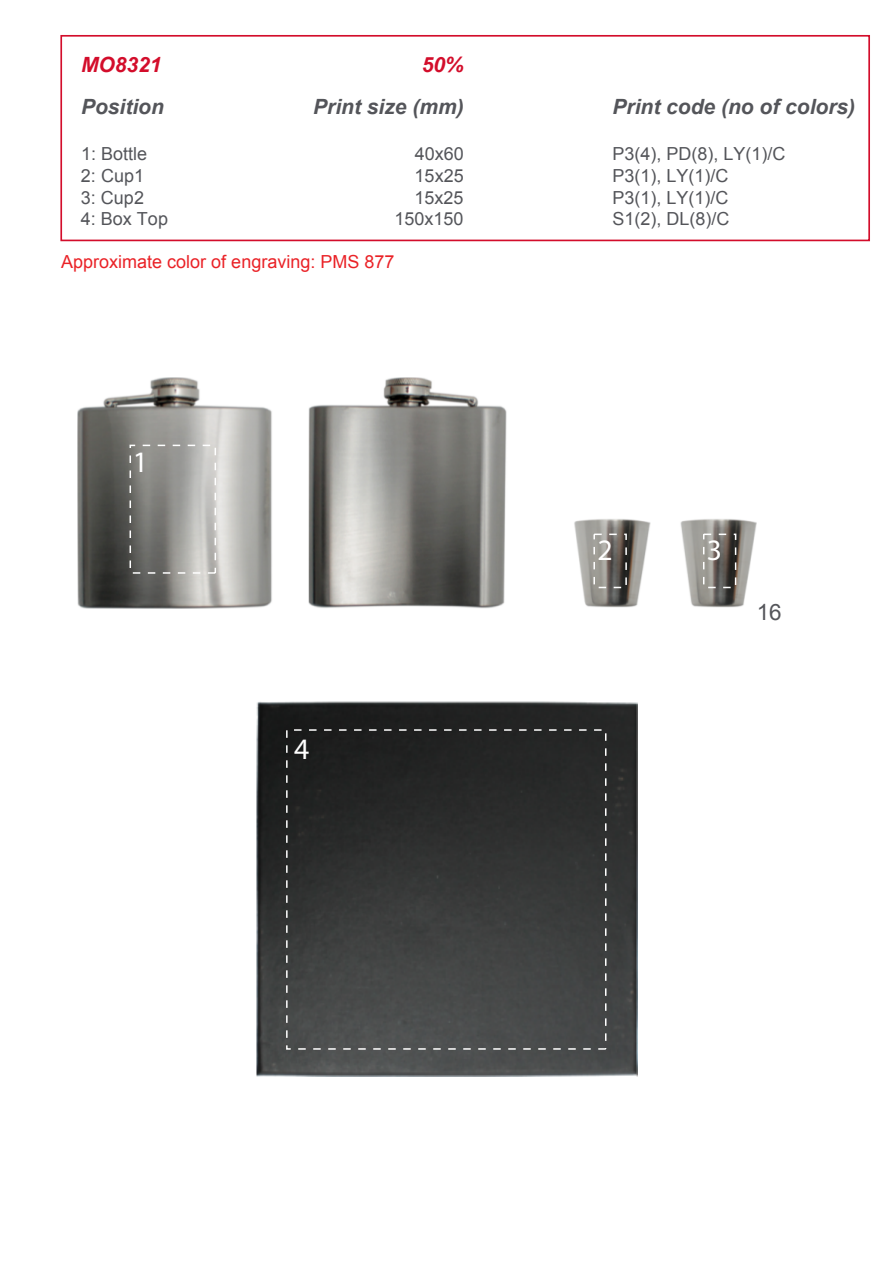
<style>
.page{position:relative;width:893px;height:1263px;background:#fff}
.page>*{position:absolute;margin:0;border:0;box-sizing:border-box;transform-origin:0 0}
.t1{font:29.7px "Myriad Pro";color:#fff}
.t2{font:22.5px "Arial";color:#54555a}
.t3{font:italic 700 21px "Arial";color:#54555a}
.t4{font:italic 700 21px "Arial";color:#d30d2b}
.t5{font:18px "Arial";color:#54555a}
.t6{font:18px "Arial";color:#ea2227}
</style>
<div class="page">
<img style="left:680px;top:519px;width:77px;height:88px">
<img style="left:574px;top:519px;width:76px;height:88px">
<img style="left:308px;top:378px;width:199px;height:231px">
<img style="left:77px;top:378px;width:195px;height:231px">
<img style="left:256px;top:702px;width:382px;height:375px">
<div style="left:60px;top:35px;width:810px;height:206px;border:2px solid #d30d2b"></div>
<div style="left:130px;top:445px;width:86px;height:129px;border:2px dashed #fff"></div>
<div style="left:286px;top:729px;width:320px;height:321px;border:2px dashed #fff"></div>
<div style="left:703px;top:534px;width:33px;height:54px;border:2px dashed #fff"></div>
<div style="left:593px;top:534px;width:34px;height:54px;border:2px dashed #fff"></div>
<p class="t4" style="left:81px;top:50px;width:82px">MO8321</p>
<p class="t4" style="left:422px;top:50px;width:44px">50%</p>
<p class="t3" style="left:81px;top:92px;width:84px">Position</p>
<p class="t3" style="left:313px;top:92px;width:152px">Print size (mm)</p>
<p class="t3" style="left:613px;top:92px;width:244px">Print code (no of colors)</p>
<p class="t5" style="left:81px;top:142px;width:68px">1: Bottle</p>
<p class="t5" style="left:415px;top:142px;width:51px">40x60</p>
<p class="t5" style="left:612px;top:142px;width:175px">P3(4), PD(8), LY(1)/C</p>
<p class="t5" style="left:81px;top:164px;width:65px">2: Cup1</p>
<p class="t5" style="left:415px;top:164px;width:51px">15x25</p>
<p class="t5" style="left:612px;top:164px;width:118px">P3(1), LY(1)/C</p>
<p class="t5" style="left:81px;top:185px;width:65px">3: Cup2</p>
<p class="t5" style="left:415px;top:185px;width:51px">15x25</p>
<p class="t5" style="left:612px;top:185px;width:118px">P3(1), LY(1)/C</p>
<p class="t5" style="left:81px;top:207px;width:89px">4: Box Top</p>
<p class="t5" style="left:395px;top:207px;width:71px">150x150</p>
<p class="t5" style="left:612px;top:207px;width:119px">S1(2), DL(8)/C</p>
<p class="t6" style="left:61px;top:250px;width:335px">Approximate color of engraving: PMS 877</p>
<h1 class="t1" style="left:133px;top:444px;width:17px">1</h1>
<h1 class="t1" style="left:294px;top:731px;width:17px">4</h1>
<h1 class="t1" style="left:597px;top:532px;width:17px">2</h1>
<h1 class="t1" style="left:707px;top:532px;width:17px">3</h1>
<p class="t2" style="left:757px;top:598px;width:27px">16</p>
</div>
